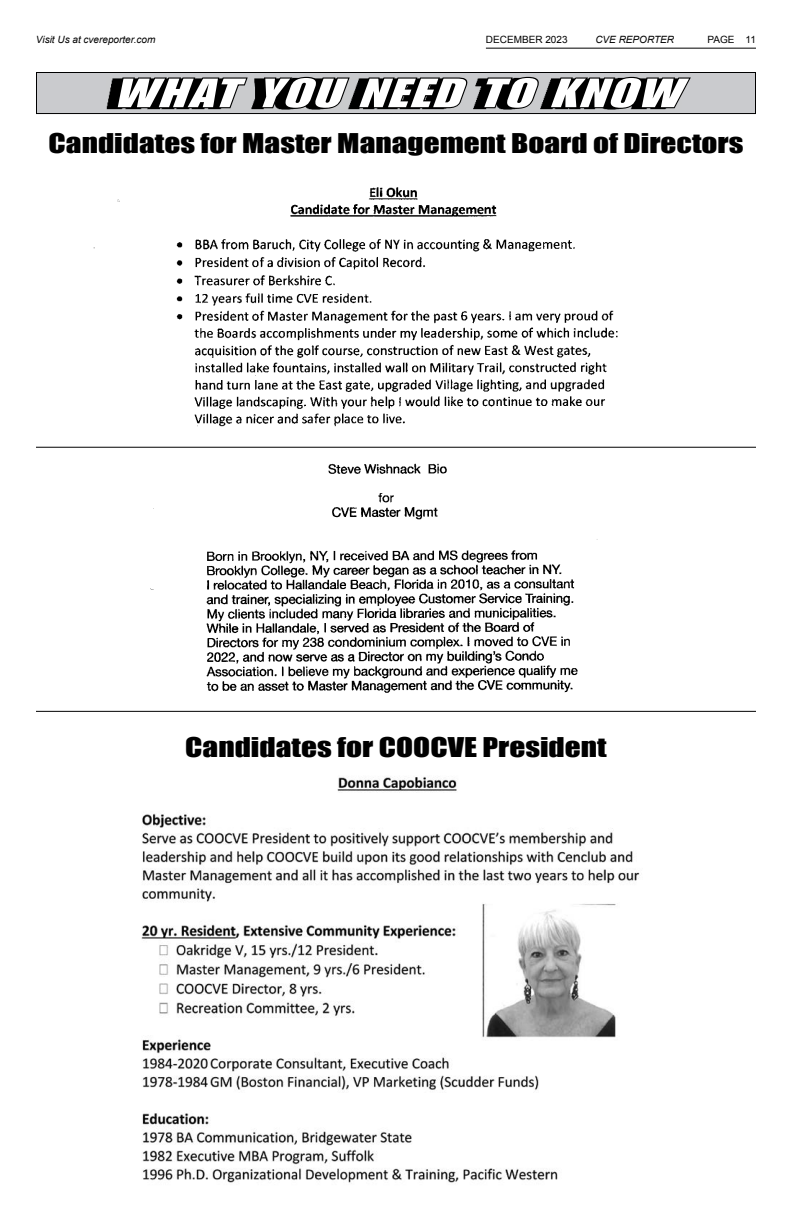
<style>
.page{position:relative;width:792px;height:1224px;background:#fff}
.page>*{position:absolute;margin:0;border:0;box-sizing:border-box;transform-origin:0 0}
.t1{font:italic 40px "Impact LT Std";color:#fff;scale:1.4 1}
.t2{font:25px "Impact";color:#000;scale:1.25 1}
.t3{font:700 16px "Times";color:#000}
.t4{font:italic 10px "Arial";color:#000}
.t5{font:10px "Arial";color:#000}
</style>
<div class="page">
<hr style="left:486px;top:48px;width:270px;height:1px;background:#000">
<img style="left:93px;top:187px;width:525px;height:240px">
<img style="left:150px;top:463px;width:448px;height:230px">
<div style="left:36px;top:73px;width:719px;height:41px;background:#cacbce"></div>
<div style="left:36px;top:72px;width:720px;height:42px;border:1px solid #000"></div>
<svg style="left:110px;top:76px;width:581px;height:34px"></svg>
<hr style="left:36px;top:447px;width:720px;height:1px;background:#000">
<hr style="left:36px;top:711px;width:720px;height:1px;background:#000">
<img style="left:141px;top:777px;width:499px;height:406px">
<p class="t4" style="left:36px;top:33px;width:121px">Visit Us at cvereporter.com</p>
<p class="t5" style="left:486px;top:33px;width:83px">DECEMBER 2023</p>
<p class="t4" style="left:595px;top:33px;width:80px">CVE REPORTER</p>
<p class="t5" style="left:707px;top:33px;width:50px">PAGE 11</p>
<h1 class="t1" style="left:113px;top:70px;width:417px">WHAT YOU NEED TO KNOW</h1>
<p class="t2" style="left:49px;top:124px;width:557px">Candidates for Master Management Board of Directors</p>
<p class="t3" style="left:250px;top:133px;width:302px">Master Management Board Application Bio</p>
<p class="t2" style="left:185px;top:728px;width:339px">Candidates for COOCVE President</p>
</div>
